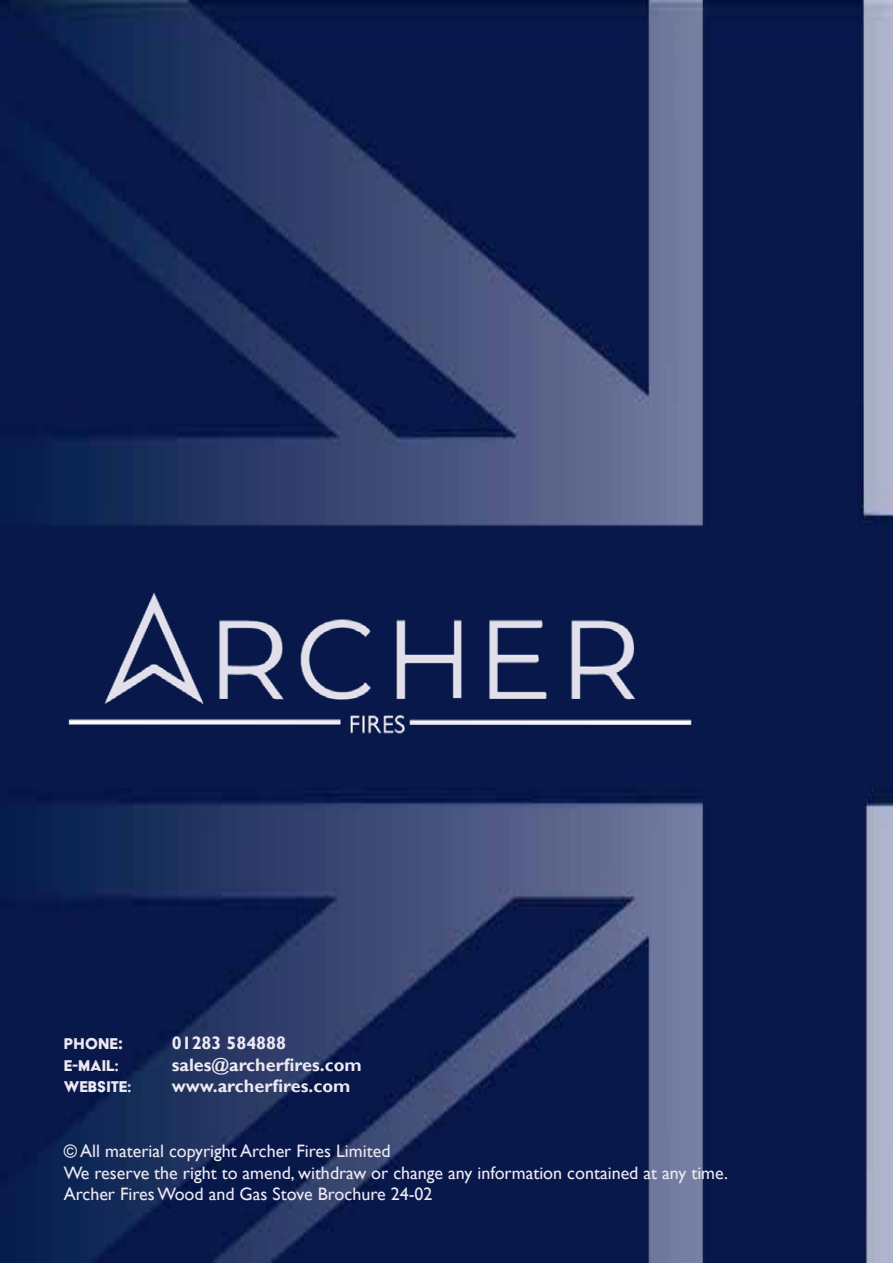
<style>
.page{position:relative;width:893px;height:1263px;background:#fff}
.page>*{position:absolute;margin:0;border:0;box-sizing:border-box;transform-origin:0 0}
.t1{font:18px/21.6px "Gill Sans";color:#ede9f3}
.t2{font:700 18px "Gill Sans";color:#ede9f3}
.t3{font:18px "Acier BAT Text Solid";color:#ede9f3}
.s1{font-family:"Gill Sans";font-weight:700}
</style>
<div class="page">
<img style="left:0;top:0;width:893px;height:1263px">
<img style="left:54px;top:524px;width:648px;height:279px">
<p class="t3" style="left:64px;top:1034px;width:61px">PHONE<span class="s1">:</span></p>
<p class="t2" style="left:172px;top:1032px;width:116px">01283 584888</p>
<p class="t3" style="left:64px;top:1056px;width:56px">E-MAIL:</p>
<p class="t2" style="left:172px;top:1054px;width:191px">sales@archerfires.com</p>
<p class="t3" style="left:64px;top:1077px;width:69px">WEBSITE:</p>
<p class="t2" style="left:172px;top:1075px;width:180px">www.archerfires.com</p>
<p class="t1" style="left:64px;top:1141px;width:666px">© All material copyright Archer Fires Limited<br>We reserve the right to amend, withdraw or change any information contained at any time.<br>Archer Fires Wood and Gas Stove Brochure 24-02</p>
</div>
